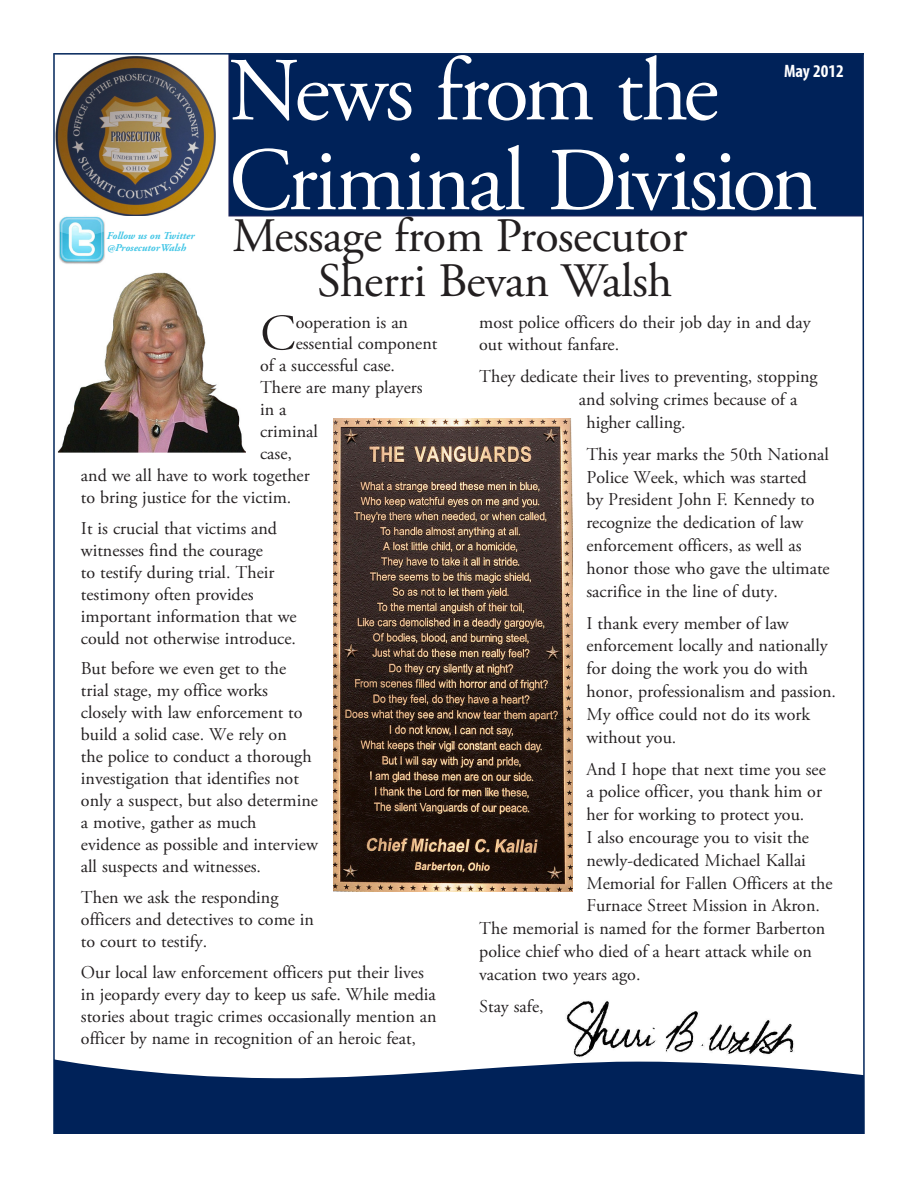
<style>
.page{position:relative;width:918px;height:1188px;background:#fff}
.page>*{position:absolute;margin:0;border:0;box-sizing:border-box;transform-origin:0 0}
.Photo_head{font:89.85px/89.8px "Adobe Garamond Pro";letter-spacing:-.035em;color:#fff}
.Body{font:50.55px "Adobe Garamond Pro";color:#231f20}
.Head_main{font:48px/45px "Adobe Garamond Pro";letter-spacing:-.01em;color:#231f20}
.Body-2{font:18px/21.9px "Adobe Garamond Pro";color:#231f20}
.Publication_informat{font:700 condensed 18px "Myriad Pro";color:#fff}
.t1{font:italic 700 10.5px/12px "Adobe Garamond Pro";color:#43c6e6}
</style>
<div class="page">
<svg style="left:55px;top:1059px;width:807px;height:75px;background:#244170"></svg>
<img style="left:55px;top:56px;width:161px;height:160px">
<img style="left:566px;top:1001px;width:228px;height:57px">
<img style="left:58px;top:216px;width:47px;height:48px">
<img style="left:58px;top:273px;width:188px;height:180px">
<div style="left:229px;top:54px;width:634px;height:162px;background:#002259"></div>
<div style="left:229px;top:54px;width:634px;height:162px;border:1px solid #1f225c"></div>
<hr style="left:53px;top:54px;width:2px;height:1080px;background:#00245a">
<hr style="left:53px;top:53px;width:811px;height:2px;background:#00245a">
<svg style="left:862px;top:54px;width:3px;height:1080px"></svg>
<img style="left:333px;top:418px;width:240px;height:473px">
<p class="t1" style="left:107px;top:230px;width:89px">Follow us on Twitter @ProsecutorWalsh</p>
<p class="Photo_head" style="left:229px;top:49px;width:591px">News from the<br>Criminal Division</p>
<p class="Publication_informat" style="left:784px;top:60px;width:61px">May 2012</p>
<p class="Head_main" style="left:318px;top:215px;width:371px;text-indent:-85px">Message from Prosecutor<br>Sherri Bevan Walsh</p>
<p class="Body" style="left:260px;top:303px;width:37px">C</p>
<p class="Body-2" style="left:296px;top:312px;width:114px">ooperation is an</p>
<p class="Body-2" style="left:296px;top:333px;width:143px">essential component</p>
<p class="Body-2" style="left:260px;top:355px;width:137px">of a successful case.</p>
<p class="Body-2" style="left:260px;top:377px;width:164px">There are many players</p>
<p class="Body-2" style="left:260px;top:399px;width:28px">in a</p>
<p class="Body-2" style="left:260px;top:421px;width:59px">criminal</p>
<p class="Body-2" style="left:260px;top:443px;width:33px">case,</p>
<p class="Body-2" style="left:81px;top:465px;width:230px">and we all have to work together</p>
<p class="Body-2" style="left:81px;top:487px;width:212px">to bring justice for the victim.</p>
<p class="Body-2" style="left:81px;top:518px;width:217px">It is crucial that victims and witnesses find the courage<br>to testify during trial. Their testimony often provides important information that we could not otherwise introduce.</p>
<p class="Body-2" style="left:81px;top:658px;width:239px">But before we even get to the trial stage, my office works closely with law enforcement to build a solid case. We rely on<br>the police to conduct a thorough investigation that identifies not only a suspect, but also determine a motive, gather as much evidence as possible and interview all suspects and witnesses.</p>
<p class="Body-2" style="left:81px;top:887px;width:235px">Then we ask the responding officers and detectives to come in to court to testify.</p>
<p class="Body-2" style="left:81px;top:962px;width:357px">Our local law enforcement officers put their lives in jeopardy every day to keep us safe. While media stories about tragic crimes occasionally mention an officer by name in recognition of an heroic feat,</p>
<p class="Body-2" style="left:479px;top:311px;width:333px;line-height:22.8px">most police officers do their job day in and day out without fanfare.</p>
<p class="Body-2" style="left:479px;top:366px;width:340px">They dedicate their lives to preventing, stopping</p>
<p class="Body-2" style="left:579px;top:389px;width:220px">and solving crimes because of a</p>
<p class="Body-2" style="left:586px;top:412px;width:101px">higher calling.</p>
<p class="Body-2" style="left:586px;top:443px;width:245px;line-height:22.8px">This year marks the 50th National<br>Police Week, which was started<br>by President John F. Kennedy to recognize the dedication of law enforcement officers, as well as honor those who gave the ultimate sacrifice in the line of duty.</p>
<p class="Body-2" style="left:586px;top:612px;width:251px;line-height:22.8px">I thank every member of law enforcement locally and nationally for doing the work you do with honor, professionalism and passion.<br>My office could not do its work without you.</p>
<p class="Body-2" style="left:586px;top:759px;width:241px">And I hope that next time you see</p>
<p class="Body-2" style="left:586px;top:781px;width:237px">a police officer, you thank him or</p>
<p class="Body-2" style="left:586px;top:804px;width:219px">her for working to protect you.</p>
<p class="Body-2" style="left:586px;top:827px;width:224px">I also encourage you to visit the</p>
<p class="Body-2" style="left:586px;top:850px;width:221px">newly-dedicated Michael Kallai</p>
<p class="Body-2" style="left:586px;top:873px;width:248px">Memorial for Fallen Officers at the</p>
<p class="Body-2" style="left:586px;top:895px;width:235px">Furnace Street Mission in Akron.</p>
<p class="Body-2" style="left:479px;top:918px;width:348px">The memorial is named for the former Barberton</p>
<p class="Body-2" style="left:479px;top:941px;width:334px">police chief who died of a heart attack while on</p>
<p class="Body-2" style="left:479px;top:964px;width:163px">vacation two years ago.</p>
<p class="Body-2" style="left:479px;top:996px;width:66px">Stay safe,</p>
</div>
